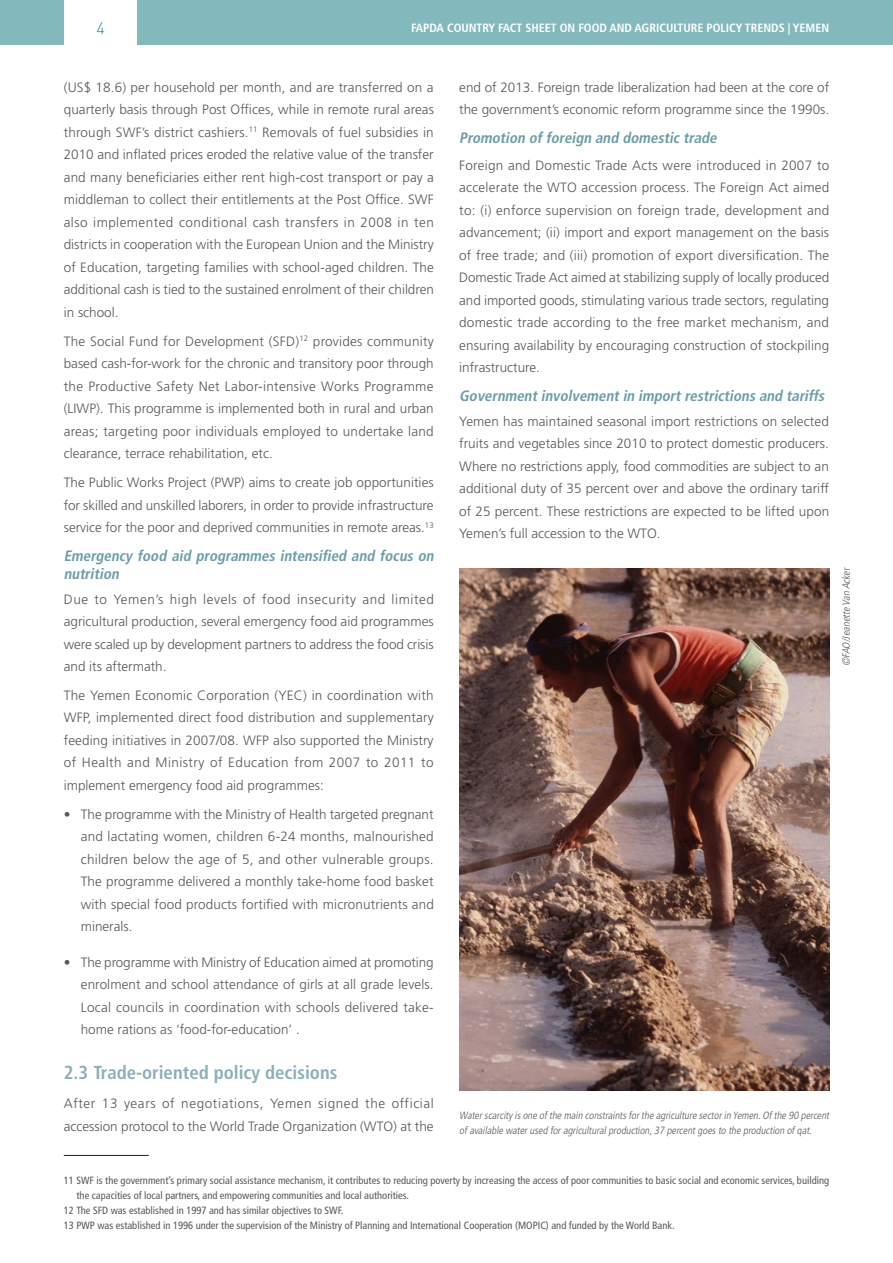
<style>
.page{position:relative;width:893px;height:1263px;background:#fff}
.page>*{position:absolute;margin:0;border:0;box-sizing:border-box;transform-origin:0 0}
.t1{font:700 condensed 18.75px "Frutiger LT Std";color:#8cafb9}
.t2{font:300 16.5px "DIN Pro";color:#2a8793}
.t3{font:italic 700 condensed 15px/18px "Frutiger LT Std";letter-spacing:-.21em;color:#6b9ca7}
.t4{font:300 13.5px/22.5px "Frutiger LT Std";color:#57585a;text-align:justify}
.t5{font:700 condensed 12px "Frutiger LT Std";color:#fff}
.t6{font:condensed 10.5px "Frutiger LT Std";color:#57585a}
.t7{font:italic 300 condensed 10.5px/15px "Frutiger LT Std";color:#57585a}
</style>
<div class="page">
<div style="left:137px;top:0;width:756px;height:44px;background:#83b8bd"></div>
<div style="left:0;top:0;width:64px;height:44px;background:#83b8bd"></div>
<hr style="left:64px;top:1155px;width:85px;height:1px;background:#231f20">
<img style="left:459px;top:568px;width:370px;height:522px">
<p class="t2" style="left:96px;top:17px;width:10px">4</p>
<p class="t5" style="left:411px;top:21px;width:412px">FAPDA COUNTRY FACT SHEET ON FOOD AND AGRICULTURE POLICY TRENDS | YEMEN</p>
<p class="t4" style="left:64px;top:76px;width:372px">(US$ 18.6) per household per month, and are transferred on a quarterly basis through Post Offices, while in remote rural areas through SWF’s district cashiers.<sup>11</sup> Removals of fuel subsidies in 2010 and inflated prices eroded the relative value of the transfer and many beneficiaries either rent high-cost transport or pay a middleman to collect their entitlements at the Post Office. SWF also implemented conditional cash transfers in 2008 in ten districts in cooperation with the European Union and the Ministry of Education, targeting families with school-aged children. The additional cash is tied to the sustained enrolment of their children in school.</p>
<p class="t4" style="left:64px;top:330px;width:371px">The Social Fund for Development (SFD)<sup>12</sup> provides community based cash-for-work for the chronic and transitory poor through the Productive Safety Net Labor-intensive Works Programme (LIWP). This programme is implemented both in rural and urban areas; targeting poor individuals employed to undertake land clearance, terrace rehabilitation, etc.</p>
<p class="t4" style="left:64px;top:471px;width:371px">The Public Works Project (PWP) aims to create job opportunities for skilled and unskilled laborers, in order to provide infrastructure service for the poor and deprived communities in remote areas.<sup>13</sup></p>
<p class="t3" style="left:64px;top:547px;width:375px">Emergency food aid programmes intensified and focus on nutrition</p>
<p class="t4" style="left:64px;top:588px;width:372px">Due to Yemen’s high levels of food insecurity and limited agricultural production, several emergency food aid programmes were scaled up by development partners to address the food crisis and its aftermath.</p>
<p class="t4" style="left:64px;top:684px;width:372px">The Yemen Economic Corporation (YEC) in coordination with WFP, implemented direct food distribution and supplementary feeding initiatives in 2007/08. WFP also supported the Ministry of Health and Ministry of Education from 2007 to 2011 to implement emergency food aid programmes:</p>
<p class="t4" style="left:81px;top:803px;width:355px;text-indent:-17px">• The programme with the Ministry of Health targeted pregnant and lactating women, children 6-24 months, malnourished children below the age of 5, and other vulnerable groups.<br>The programme delivered a monthly take-home food basket with special food products fortified with micronutrients and minerals.</p>
<p class="t4" style="left:81px;top:951px;width:354px;text-indent:-17px">• The programme with Ministry of Education aimed at promoting enrolment and school attendance of girls at all grade levels.<br>Local councils in coordination with schools delivered take&shy;home rations as ‘food-for-education’ .</p>
<h1 class="t1" style="left:64px;top:1062px;width:275px">2.3 TRADE-ORIENTED POLICY DECISIONS</h1>
<p class="t4" style="left:64px;top:1092px;width:372px">After 13 years of negotiations, Yemen signed the official accession protocol to the World Trade Organization (WTO) at the</p>
<p class="t4" style="left:459px;top:76px;width:371px">end of 2013. Foreign trade liberalization had been at the core of the government’s economic reform programme since the 1990s.</p>
<p class="t3" style="left:459px;top:129px;width:262px">Promotion offoreign and domestic trade</p>
<p class="t4" style="left:459px;top:154px;width:372px">Foreign and Domestic Trade Acts were introduced in 2007 to accelerate the WTO accession process. The Foreign Act aimed to: (i) enforce supervision on foreign trade, development and advancement; (ii) import and export management on the basis of free trade; and (iii) promotion of export diversification. The Domestic Trade Act aimed at stabilizing supply of locally produced and imported goods, stimulating various trade sectors, regulating domestic trade according to the free market mechanism, and ensuring availability by encouraging construction of stockpiling infrastructure.</p>
<p class="t3" style="left:459px;top:387px;width:370px">Governmentinvolvementin importrestrictions and tariffs</p>
<p class="t4" style="left:459px;top:410px;width:371px">Yemen has maintained seasonal import restrictions on selected fruits and vegetables since 2010 to protect domestic producers.<br>Where no restrictions apply, food commodities are subject to an additional duty of 35 percent over and above the ordinary tariff of 25 percent. These restrictions are expected to be lifted upon Yemen’s full accession to the WTO.</p>
<p class="t7" style="left:839px;top:666px;width:102px;rotate:-90deg">©FAO/Jeanette Van Acker</p>
<p class="t7" style="left:459px;top:1108px;width:374px">Waterscarcityisone ofthe main constraintsforthe agriculture sectorin Yemen.Ofthe 90 percent ofavailable waterused foragriculturalproduction,37 percentgoesto the production ofqat.</p>
<p class="t6" style="left:64px;top:1174px;width:767px">11 SWF is the government’s primary social assistance mechanism, it contributes to reducing poverty by increasing the access of poor communities to basic social and economic services, building</p>
<p class="t6" style="left:77px;top:1189px;width:334px">the capacities of local partners, and empowering communities and local authorities.</p>
<p class="t6" style="left:64px;top:1204px;width:281px">12 The SFD was established in 1997 and has similar objectives to SWF.</p>
<p class="t6" style="left:64px;top:1219px;width:612px">13 PWP was established in 1996 under the supervision of the Ministry of Planning and International Cooperation (MOPIC) and funded by the World Bank.</p>
</div>
